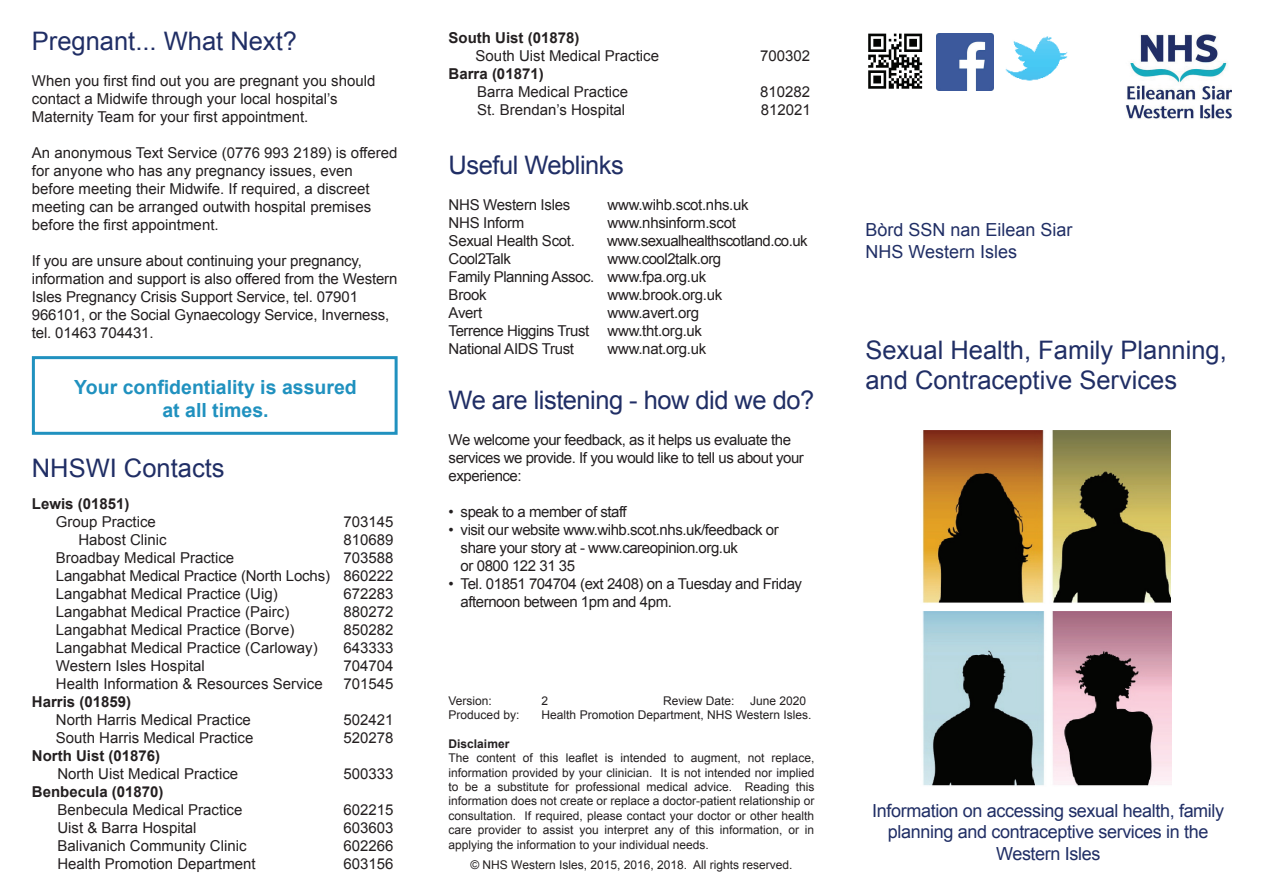
<style>
.page{position:relative;width:1263px;height:893px;background:#fff}
.page>*{position:absolute;margin:0;border:0;box-sizing:border-box;transform-origin:0 0}
.t1{font:25.5px/30.6px "Arial";color:#202e65}
.t2{font:25.5px "Arial";letter-spacing:-.02em;color:#202e65}
.t3{font:700 19.5px/23.4px "Arial";color:#2091bf;text-align:center}
.t4{font:18px/21.6px "Arial";letter-spacing:-.02em;color:#202e65;text-align:center}
.t5{font:18px/21.6px "Arial";color:#202e65}
.t6{font:15px/18px "Arial";color:#231f20}
.t7{font:15px/18px "Arial";letter-spacing:-.03em;color:#231f20}
.t8{font:15px/18px "Arial";letter-spacing:-.02em;color:#231f20}
.t9{font:700 15px "Arial";color:#231f20}
.t10{font:15px "Arial";letter-spacing:-.035em;color:#231f20}
.t11{font:12px/14.4px "Arial";color:#231f20;text-align:justify}
.t12{font:700 12px "Arial";color:#231f20}
</style>
<div class="page">
<img style="left:1125px;top:34px;width:106px;height:85px">
<img style="left:1006px;top:36px;width:62px;height:45px">
<img style="left:868px;top:33px;width:55px;height:56px">
<img style="left:937px;top:33px;width:57px;height:57px">
<img style="left:922px;top:430px;width:248px;height:173px">
<img style="left:922px;top:612px;width:249px;height:174px">
<div style="left:32px;top:356px;width:366px;height:79px;border:3px solid #2091bf"></div>
<h1 class="t1" style="left:32px;top:26px;width:267px">Pregnant... What Next?</h1>
<p class="t6" style="left:32px;top:72px;width:345px">When you first find out you are pregnant you should contact a Midwife through your local hospital’s<br>Maternity Team for your first appointment.</p>
<p class="t6" style="left:32px;top:144px;width:367px">An anonymous Text Service (0776 993 2189) is offered for anyone who has any pregnancy issues, even before meeting their Midwife. If required, a discreet meeting can be arranged outwith hospital premises before the first appointment.</p>
<p class="t6" style="left:32px;top:252px;width:367px">If you are unsure about continuing your pregnancy, information and support is also offered from the Western Isles Pregnancy Crisis Support Service, tel. 07901<br>966101, or the Social Gynaecology Service, Inverness, tel. 01463 704431.</p>
<h2 class="t3" style="left:74px;top:376px;width:284px">Your confidentiality is assured at all times.</h2>
<h1 class="t1" style="left:32px;top:452px;width:194px">NHSWI Contacts</h1>
<p class="t9" style="left:32px;top:494px;width:99px">Lewis (01851)</p>
<p class="t6" style="left:56px;top:513px;width:102px">Group Practice</p>
<p class="t6" style="left:343px;top:513px;width:52px">703145</p>
<p class="t6" style="left:78px;top:531px;width:90px">Habost Clinic</p>
<p class="t6" style="left:343px;top:531px;width:52px">810689</p>
<p class="t6" style="left:56px;top:549px;width:180px">Broadbay Medical Practice</p>
<p class="t6" style="left:56px;top:549px;width:339px;text-align:justify;text-indent:288px">703588<br>Langabhat Medical Practice (North Lochs) 860222<br>Langabhat Medical Practice (Uig)</p>
<p class="t6" style="left:343px;top:585px;width:52px">672283</p>
<p class="t6" style="left:56px;top:603px;width:235px">Langabhat Medical Practice (Pairc)</p>
<p class="t6" style="left:343px;top:603px;width:52px">880272</p>
<p class="t6" style="left:56px;top:621px;width:240px">Langabhat Medical Practice (Borve)</p>
<p class="t6" style="left:343px;top:621px;width:52px">850282</p>
<p class="t6" style="left:56px;top:639px;width:263px">Langabhat Medical Practice (Carloway)</p>
<p class="t6" style="left:343px;top:639px;width:52px">643333</p>
<p class="t6" style="left:56px;top:657px;width:150px">Western Isles Hospital</p>
<p class="t6" style="left:343px;top:657px;width:52px">704704</p>
<p class="t6" style="left:56px;top:675px;width:268px">Health Information &amp; Resources Service</p>
<p class="t6" style="left:343px;top:675px;width:52px">701545</p>
<p class="t9" style="left:32px;top:692px;width:101px">Harris (01859)</p>
<p class="t6" style="left:56px;top:711px;width:197px">North Harris Medical Practice</p>
<p class="t6" style="left:343px;top:711px;width:52px">502421</p>
<p class="t6" style="left:56px;top:729px;width:199px">South Harris Medical Practice</p>
<p class="t6" style="left:343px;top:729px;width:52px">520278</p>
<p class="t9" style="left:32px;top:746px;width:130px">North Uist (01876)</p>
<p class="t6" style="left:57px;top:765px;width:182px">North Uist Medical Practice</p>
<p class="t6" style="left:343px;top:765px;width:52px">500333</p>
<p class="t9" style="left:32px;top:782px;width:133px">Benbecula (01870)</p>
<p class="t6" style="left:57px;top:801px;width:187px">Benbecula Medical Practice</p>
<p class="t6" style="left:343px;top:801px;width:52px">602215</p>
<p class="t6" style="left:57px;top:819px;width:141px">Uist &amp; Barra Hospital</p>
<p class="t6" style="left:343px;top:819px;width:52px">603603</p>
<p class="t6" style="left:57px;top:837px;width:191px">Balivanich Community Clinic</p>
<p class="t6" style="left:343px;top:837px;width:52px">602266</p>
<p class="t6" style="left:57px;top:855px;width:200px">Health Promotion Department</p>
<p class="t6" style="left:343px;top:855px;width:52px">603156</p>
<p class="t9" style="left:449px;top:28px;width:132px">South Uist (01878)</p>
<p class="t6" style="left:476px;top:47px;width:185px">South Uist Medical Practice</p>
<p class="t6" style="left:760px;top:47px;width:52px">700302</p>
<p class="t9" style="left:449px;top:64px;width:97px">Barra (01871)</p>
<p class="t6" style="left:477px;top:83px;width:152px">Barra Medical Practice</p>
<p class="t6" style="left:760px;top:83px;width:52px">810282</p>
<p class="t6" style="left:477px;top:101px;width:150px">St. Brendan’s Hospital</p>
<p class="t6" style="left:761px;top:101px;width:52px">812021</p>
<h1 class="t2" style="left:449px;top:148px;width:177px">Useful Weblinks</h1>
<p class="t8" style="left:449px;top:196px;width:123px">NHS Western Isles</p>
<p class="t8" style="left:608px;top:196px;width:143px">www.wihb.scot.nhs.uk</p>
<p class="t8" style="left:449px;top:214px;width:77px">NHS Inform</p>
<p class="t8" style="left:608px;top:214px;width:130px">www.nhsinform.scot</p>
<p class="t8" style="left:449px;top:232px;width:128px">Sexual Health Scot.<br>Cool2Talk</p>
<p class="t10" style="left:607px;top:231px;width:202px">www.sexualhealthscotland.co.uk</p>
<p class="t7" style="left:449px;top:250px;width:274px;text-indent:159px">www.cool2talk.org<br>Family Planning Assoc. www.fpa.org.uk<br>Brook</p>
<p class="t8" style="left:608px;top:286px;width:116px">www.brook.org.uk</p>
<p class="t6" style="left:449px;top:304px;width:35px">Avert</p>
<p class="t8" style="left:449px;top:304px;width:255px;text-indent:159px">www.avert.org<br>Terrence Higgins Trust www.tht.org.uk<br>National AIDS Trust</p>
<p class="t8" style="left:608px;top:340px;width:100px">www.nat.org.uk</p>
<h1 class="t2" style="left:449px;top:384px;width:367px">We are listening - how did we do?</h1>
<p class="t7" style="left:449px;top:431px;width:357px">We welcome your feedback, as it helps us evaluate the services we provide. If you would like to tell us about your experience:</p>
<p class="t7" style="left:449px;top:503px;width:180px">• speak to a member of staff</p>
<p class="t7" style="left:461px;top:521px;width:320px;text-indent:-12px">• visit our website www.wihb.scot.nhs.uk/feedback or share your story at - www.careopinion.org.uk<br>or 0800 122 31 35</p>
<p class="t7" style="left:461px;top:575px;width:343px;text-indent:-12px">• Tel. 01851 704704 (ext 2408) on a Tuesday and Friday afternoon between 1pm and 4pm.</p>
<p class="t11" style="left:449px;top:693px;width:45px">Version:</p>
<p class="t11" style="left:542px;top:693px;width:8px">2</p>
<p class="t11" style="left:663px;top:693px;width:73px">Review Date:</p>
<p class="t11" style="left:750px;top:693px;width:58px">June 2020</p>
<p class="t11" style="left:449px;top:708px;width:72px">Produced by:</p>
<p class="t11" style="left:542px;top:708px;width:271px">Health Promotion Department, NHS Western Isles.</p>
<p class="t12" style="left:449px;top:736px;width:62px">Disclaimer</p>
<p class="t11" style="left:449px;top:751px;width:367px">The content of this leaflet is intended to augment, not replace, information provided by your clinician. It is not intended nor implied to be a substitute for professional medical advice. Reading this information does not create or replace a doctor-patient relationship or consultation. If required, please contact your doctor or other health care provider to assist you interpret any of this information, or in applying the information to your individual needs.</p>
<p class="t11" style="left:470px;top:857px;width:324px">© NHS Western Isles, 2015, 2016, 2018. All rights reserved.</p>
<p class="t5" style="left:865px;top:219px;width:209px">Bòrd SSN nan Eilean Siar<br>NHS Western Isles</p>
<h1 class="t1" style="left:865px;top:335px;width:363px">Sexual Health, Family Planning, and Contraceptive Services</h1>
<p class="t4" style="left:872px;top:800px;width:353px">Information on accessing sexual health, family planning and contraceptive services in the<br>Western Isles</p>
</div>
